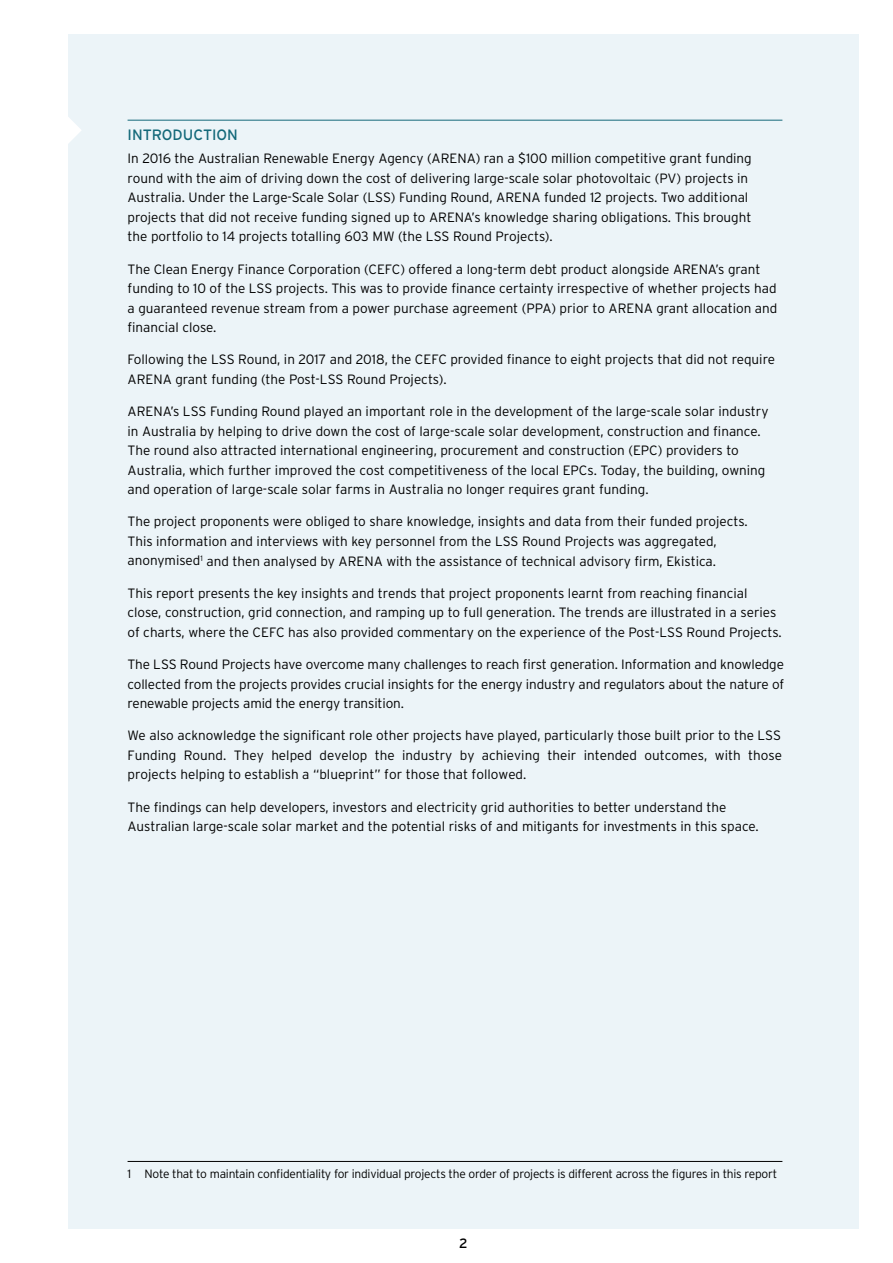
<style>
.page{position:relative;width:893px;height:1263px;background:#fff}
.page>*{position:absolute;margin:0;border:0;box-sizing:border-box;transform-origin:0 0}
.t1{font:15px "Interstate";color:#14697a}
.t2{font:300 13.5px/19.5px "Interstate";color:#000}
.t3{font:13.5px "Interstate";color:#000}
.t4{font:300 12px "Interstate";letter-spacing:-.02em;color:#000}
</style>
<div class="page">
<div style="left:68px;top:34px;width:791px;height:1195px;background:#ecf4f8"></div>
<svg style="left:68px;top:117px;width:13px;height:26px"></svg>
<hr style="left:128px;top:120px;width:654px;height:1px;background:#14697a">
<hr style="left:128px;top:1161px;width:654px;height:1px;background:#000">
<p class="t1" style="left:128px;top:126px;width:112px">INTRODUCTION</p>
<p class="t2" style="left:128px;top:149px;width:626px">In 2016 the Australian Renewable Energy Agency (ARENA) ran a $100 million competitive grant funding round with the aim of driving down the cost of delivering large-scale solar photovoltaic (PV) projects in Australia. Under the Large-Scale Solar (LSS) Funding Round, ARENA funded 12 projects. Two additional projects that did not receive funding signed up to ARENA’s knowledge sharing obligations. This brought the portfolio to 14 projects totalling 603 MW (the LSS Round Projects).</p>
<p class="t2" style="left:128px;top:259px;width:651px">The Clean Energy Finance Corporation (CEFC) offered a long-term debt product alongside ARENA’s grant funding to 10 of the LSS projects. This was to provide finance certainty irrespective of whether projects had a guaranteed revenue stream from a power purchase agreement (PPA) prior to ARENA grant allocation and financial close.</p>
<p class="t2" style="left:128px;top:350px;width:649px">Following the LSS Round, in 2017 and 2018, the CEFC provided finance to eight projects that did not require<br>ARENA grant funding (the Post-LSS Round Projects).</p>
<p class="t2" style="left:128px;top:402px;width:642px">ARENA’s LSS Funding Round played an important role in the development of the large-scale solar industry in Australia by helping to drive down the cost of large-scale solar development, construction and finance.<br>The round also attracted international engineering, procurement and construction (EPC) providers to Australia, which further improved the cost competitiveness of the local EPCs. Today, the building, owning and operation of large-scale solar farms in Australia no longer requires grant funding.</p>
<p class="t2" style="left:128px;top:512px;width:622px">The project proponents were obliged to share knowledge, insights and data from their funded projects.<br>This information and interviews with key personnel from the LSS Round Projects was aggregated, anonymised<sup>1</sup> and then analysed by ARENA with the assistance of technical advisory firm, Ekistica.</p>
<p class="t2" style="left:128px;top:583px;width:656px">This report presents the key insights and trends that project proponents learnt from reaching financial close, construction, grid connection, and ramping up to full generation. The trends are illustrated in a series of charts, where the CEFC has also provided commentary on the experience of the Post-LSS Round Projects.</p>
<p class="t2" style="left:128px;top:654px;width:658px;text-align:justify">The LSS Round Projects have overcome many challenges to reach first generation. Information and knowledge collected from the projects provides crucial insights for the energy industry and regulators about the nature of renewable projects amid the energy transition.</p>
<p class="t2" style="left:128px;top:726px;width:656px;text-align:justify">We also acknowledge the significant role other projects have played, particularly those built prior to the LSS Funding Round. They helped develop the industry by achieving their intended outcomes, with those projects helping to establish a “blueprint” for those that followed.</p>
<p class="t2" style="left:128px;top:797px;width:633px">The findings can help developers, investors and electricity grid authorities to better understand the<br>Australian large-scale solar market and the potential risks of and mitigants for investments in this space.</p>
<p class="t4" style="left:128px;top:1167px;width:651px">1 Note that to maintain confidentiality for individual projects the order of projects is different across the figures in this report</p>
<p class="t3" style="left:459px;top:1236px;width:10px">2</p>
</div>
